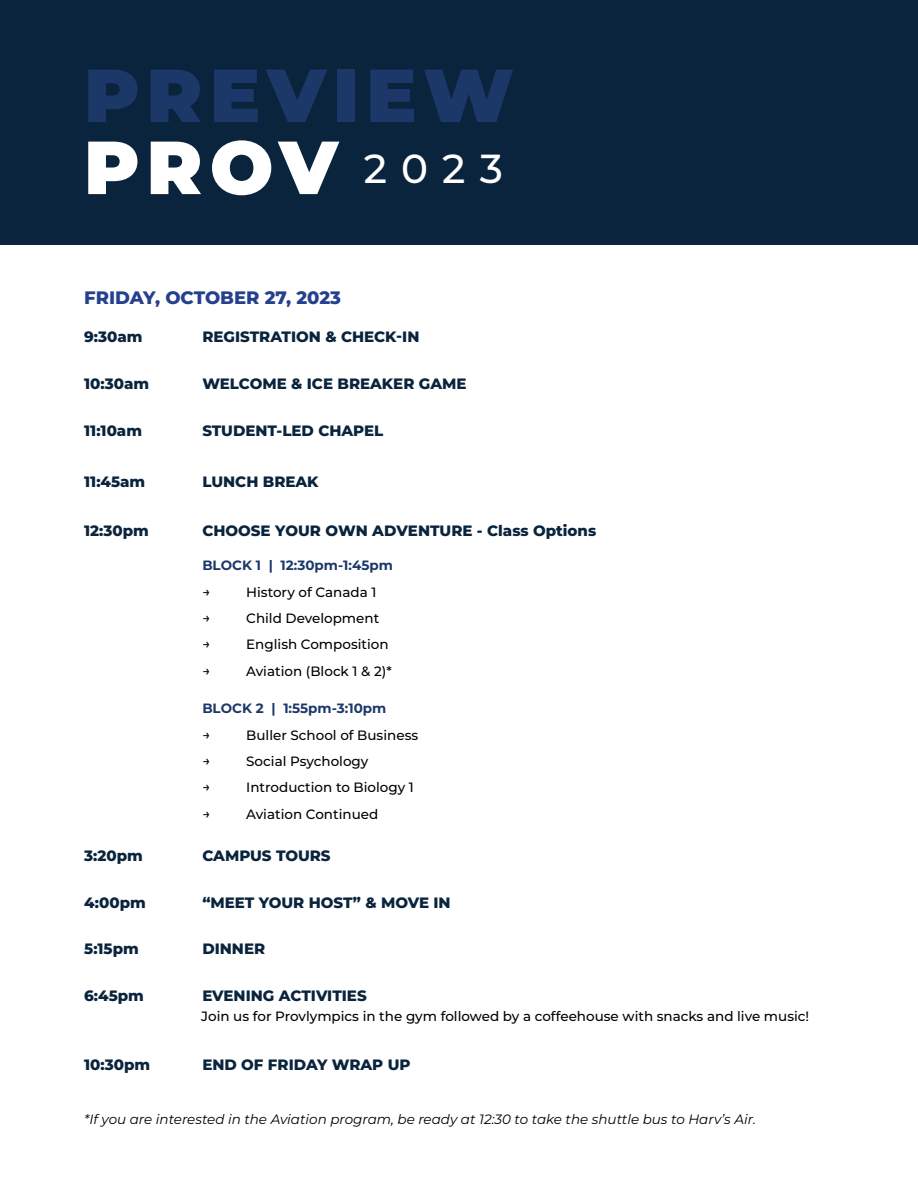
<style>
.page{position:relative;width:918px;height:1188px;background:#fff}
.page>*{position:absolute;margin:0;border:0;box-sizing:border-box;transform-origin:0 0}
.t1{font:900 75px/72px "Montserrat";letter-spacing:.09em;color:#1c3869}
.t2{font:100 18px "Montserrat";color:#25408e}
.t3{font:100 15px "Montserrat";color:#0a243d}
.t4{font:500 13.5px "Montserrat";color:#000}
.t5{font:italic 100 13.5px "Montserrat";color:#000}
.t6{font:700 13.5px "Montserrat";color:#1c3869}
.s1{color:#fff}
</style>
<div class="page">
<div style="left:0;top:0;width:918px;height:245px;background:#0a243d"></div>
<h1 class="t1" style="left:84px;top:60px;width:431px">PREVIEW<br><span class="s1">PROV</span> <sup>2023</sup></h1>
<p class="t2" style="left:84px;top:289px;width:258px">FRIDAY, OCTOBER 27, 2023</p>
<p class="t3" style="left:84px;top:330px;width:60px">9:30am</p>
<p class="t3" style="left:202px;top:327px;width:219px">REGISTRATION &amp; CHECK-IN</p>
<p class="t3" style="left:84px;top:376px;width:67px">10:30am</p>
<p class="t3" style="left:202px;top:376px;width:266px">WELCOME &amp; ICE BREAKER GAME</p>
<p class="t3" style="left:84px;top:423px;width:59px">11:10am</p>
<p class="t3" style="left:202px;top:423px;width:183px">STUDENT-LED CHAPEL</p>
<p class="t3" style="left:84px;top:474px;width:63px">11:45am</p>
<p class="t3" style="left:202px;top:474px;width:118px">LUNCH BREAK</p>
<p class="t3" style="left:84px;top:524px;width:66px">12:30pm</p>
<p class="t3" style="left:202px;top:524px;width:395px">CHOOSE YOUR OWN ADVENTURE - Class Options</p>
<p class="t6" style="left:202px;top:560px;width:192px">BLOCK 1 | 12:30pm-1:45pm</p>
<p class="t4" style="left:202px;top:585px;width:10px">→</p>
<p class="t4" style="left:246px;top:585px;width:132px">History of Canada 1</p>
<p class="t4" style="left:202px;top:612px;width:10px">→</p>
<p class="t4" style="left:246px;top:612px;width:135px">Child Development</p>
<p class="t4" style="left:202px;top:638px;width:10px">→</p>
<p class="t4" style="left:246px;top:638px;width:144px">English Composition</p>
<p class="t4" style="left:202px;top:664px;width:10px">→</p>
<p class="t4" style="left:246px;top:664px;width:147px">Aviation (Block 1 &amp; 2)*</p>
<p class="t6" style="left:202px;top:703px;width:186px">BLOCK 2 | 1:55pm-3:10pm</p>
<p class="t4" style="left:202px;top:728px;width:10px">→</p>
<p class="t4" style="left:246px;top:728px;width:173px">Buller School of Business</p>
<p class="t4" style="left:202px;top:755px;width:10px">→</p>
<p class="t4" style="left:246px;top:755px;width:124px">Social Psychology</p>
<p class="t4" style="left:202px;top:781px;width:10px">→</p>
<p class="t4" style="left:246px;top:781px;width:169px">Introduction to Biology 1</p>
<p class="t4" style="left:202px;top:807px;width:10px">→</p>
<p class="t4" style="left:246px;top:807px;width:134px">Aviation Continued</p>
<p class="t3" style="left:84px;top:848px;width:60px">3:20pm</p>
<p class="t3" style="left:202px;top:848px;width:130px">CAMPUS TOURS</p>
<p class="t3" style="left:84px;top:895px;width:63px">4:00pm</p>
<p class="t3" style="left:202px;top:895px;width:250px">“MEET YOUR HOST” &amp; MOVE IN</p>
<p class="t3" style="left:84px;top:942px;width:56px">5:15pm</p>
<p class="t3" style="left:202px;top:942px;width:64px">DINNER</p>
<p class="t3" style="left:84px;top:989px;width:61px">6:45pm</p>
<p class="t3" style="left:202px;top:989px;width:166px">EVENING ACTIVITIES</p>
<p class="t4" style="left:201px;top:1010px;width:609px">Join us for Provlympics in the gym followed by a coffeehouse with snacks and live music!</p>
<p class="t3" style="left:84px;top:1057px;width:68px">10:30pm</p>
<p class="t3" style="left:202px;top:1057px;width:210px">END OF FRIDAY WRAP UP</p>
<p class="t5" style="left:84px;top:1114px;width:673px">*If you are interested in the Aviation program, be ready at 12:30 to take the shuttle bus to Harv’s Air.</p>
</div>
